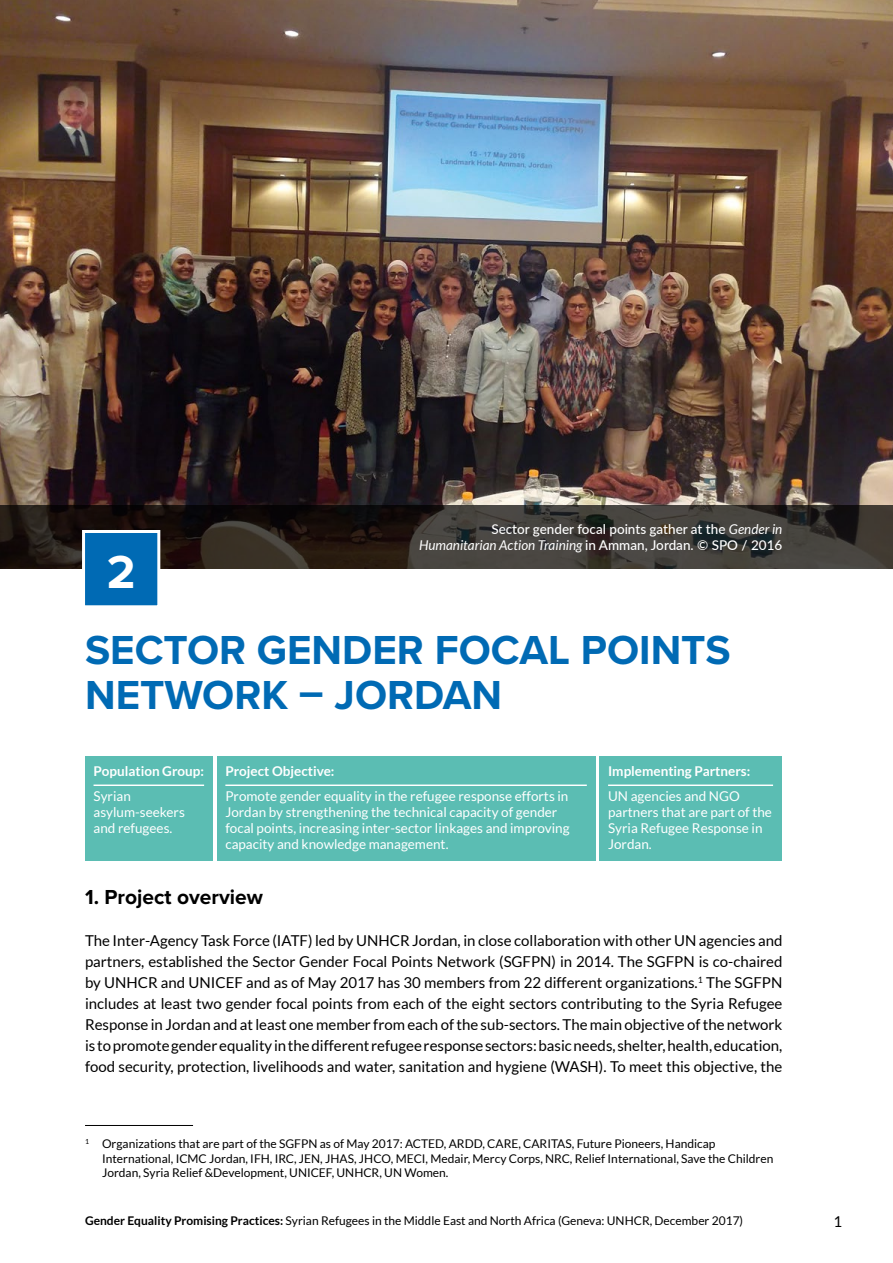
<style>
.page{position:relative;width:893px;height:1263px;background:#fff}
.page>*{position:absolute;margin:0;border:0;box-sizing:border-box;transform-origin:0 0}
.t1{font:700 48px "Proxima Nova";color:#fff}
.t2{font:700 42px/45px "Proxima Nova";color:#006ab4}
.t3{font:700 21px "Proxima Nova";color:#000}
.t4{font:15px/21px "Lato";color:#000;text-align:justify}
.t5{font:13.5px/16.2px "Lato";color:#fff}
.t6{font:500 13.5px/16.2px "Lato";color:#fff;text-align:right}
.t7{font:700 13.5px "Lato";color:#fff}
.t8{font:12px/14.4px "Lato";color:#000}
.s1{font-weight:400;font-style:italic}
.s2{font-weight:700}
</style>
<div class="page">
<hr style="left:85px;top:1125px;width:108px;height:1px;background:#000">
<img style="left:0;top:0;width:893px;height:505px">
<svg style="left:0;top:505px;width:893px;height:63px;background:#312b27"></svg>
<svg style="left:81px;top:528px;width:81px;height:78px;background:#2279b6"></svg>
<div style="left:85px;top:757px;width:128px;height:30px;background:#5bbdb3"></div>
<hr style="left:94px;top:784px;width:110px;height:2px;background:#fff">
<div style="left:85px;top:786px;width:128px;height:74px;background:#5bbdb3"></div>
<div style="left:217px;top:757px;width:378px;height:30px;background:#5bbdb3"></div>
<hr style="left:225px;top:784px;width:362px;height:2px;background:#fff">
<div style="left:217px;top:786px;width:378px;height:74px;background:#5bbdb3"></div>
<div style="left:600px;top:757px;width:182px;height:30px;background:#5bbdb3"></div>
<hr style="left:608px;top:784px;width:165px;height:2px;background:#fff">
<div style="left:600px;top:786px;width:182px;height:74px;background:#5bbdb3"></div>
<h1 class="t1" style="left:107px;top:543px;width:30px">2</h1>
<p class="t6" style="left:419px;top:520px;width:365px">Sector gender focal points gather at the <span class="s1">Gender in<br>Humanitarian Action Training</span> in Amman, Jordan. © SPO / 2016</p>
<h2 class="t2" style="left:85px;top:629px;width:647px">SECTOR GENDER FOCAL POINTS<br>NETWORK – JORDAN</h2>
<p class="t7" style="left:94px;top:763px;width:112px">Population Group:</p>
<p class="t5" style="left:94px;top:788px;width:93px">Syrian asylum-seekers and refugees.</p>
<p class="t7" style="left:225px;top:763px;width:111px">Project Objective:</p>
<p class="t5" style="left:225px;top:788px;width:346px">Promote gender equality in the refugee response efforts in Jordan by strengthening the technical capacity of gender focal points, increasing inter-sector linkages and improving capacity and knowledge management.</p>
<p class="t7" style="left:608px;top:763px;width:144px">Implementing Partners:</p>
<p class="t5" style="left:608px;top:788px;width:165px">UN agencies and NGO partners that are part of the<br>Syria Refugee Response in<br>Jordan.</p>
<h3 class="t3" style="left:85px;top:885px;width:179px">1. Project overview</h3>
<p class="t4" style="left:85px;top:930px;width:699px">The Inter-Agency Task Force (IATF) led by UNHCR Jordan, in close collaboration with other UN agencies and partners, established the Sector Gender Focal Points Network (SGFPN) in 2014. The SGFPN is co-chaired by UNHCR and UNICEF and as of May 2017 has 30 members from 22 different organizations.<sup>1</sup> The SGFPN includes at least two gender focal points from each of the eight sectors contributing to the Syria Refugee Response in Jordan and at least one member from each of the sub-sectors. The main objective of the network is to promote gender equality in the different refugee response sectors: basic needs, shelter, health, education, food security, protection, livelihoods and water, sanitation and hygiene (WASH). To meet this objective, the</p>
<p class="t8" style="left:102px;top:1137px;width:673px;text-indent:-17px"><sup>1</sup> Organizations that are part of the SGFPN as of May 2017: ACTED, ARDD, CARE, CARITAS, Future Pioneers, Handicap<br>International, ICMC Jordan, IFH, IRC, JEN, JHAS, JHCO, MECI, Medair, Mercy Corps, NRC, Relief International, Save the Children<br>Jordan, Syria Relief &amp;Development, UNICEF, UNHCR, UN Women.</p>
<p class="t8" style="left:85px;top:1214px;width:660px"><span class="s2">Gender Equality Promising Practices:</span> Syrian Refugees in the Middle East and North Africa (Geneva: UNHCR, December 2017)</p>
<p class="t4" style="left:833px;top:1210px;width:10px">1</p>
</div>
